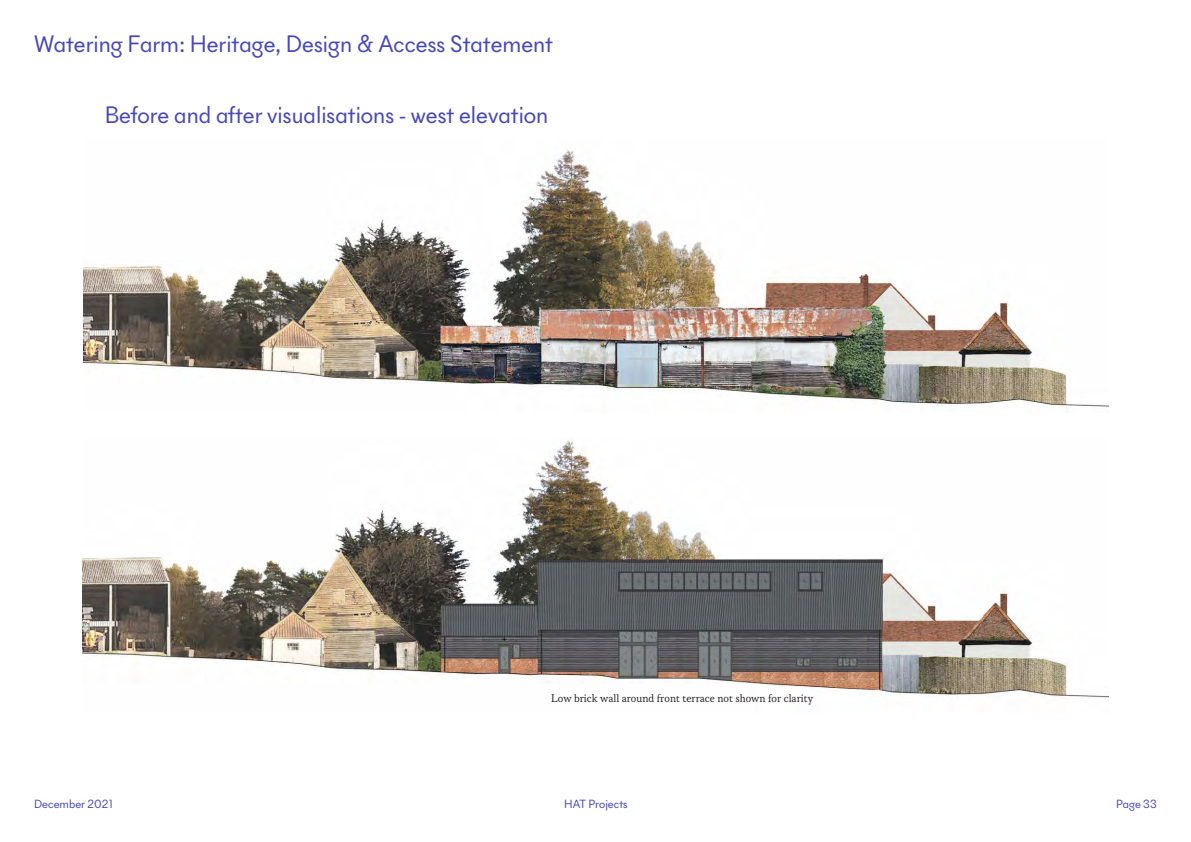
<style>
.page{position:relative;width:1191px;height:842px;background:#fff}
.page>*{position:absolute;margin:0;border:0;box-sizing:border-box;transform-origin:0 0}
.t1{font:24px "New Paris Skyline";color:#4848b8}
.t2{font:12px "Korpus A";color:#231f20}
.t3{font:12px "New Paris Skyline";color:#4848b8}
</style>
<div class="page">
<img style="left:83px;top:150px;width:1025px;height:258px">
<img style="left:83px;top:440px;width:1025px;height:258px">
<p class="t1" style="left:34px;top:29px;width:520px">Watering Farm: Heritage, Design &amp; Access Statement</p>
<p class="t1" style="left:105px;top:100px;width:445px">Before and after visualisations - west elevation</p>
<p class="t2" style="left:551px;top:691px;width:264px">Low brick wall around front terrace not shown for clarity</p>
<p class="t3" style="left:34px;top:797px;width:80px">December 2021</p>
<p class="t3" style="left:564px;top:797px;width:65px">HAT Projects</p>
<p class="t3" style="left:1116px;top:796px;width:42px">Page 33</p>
</div>
